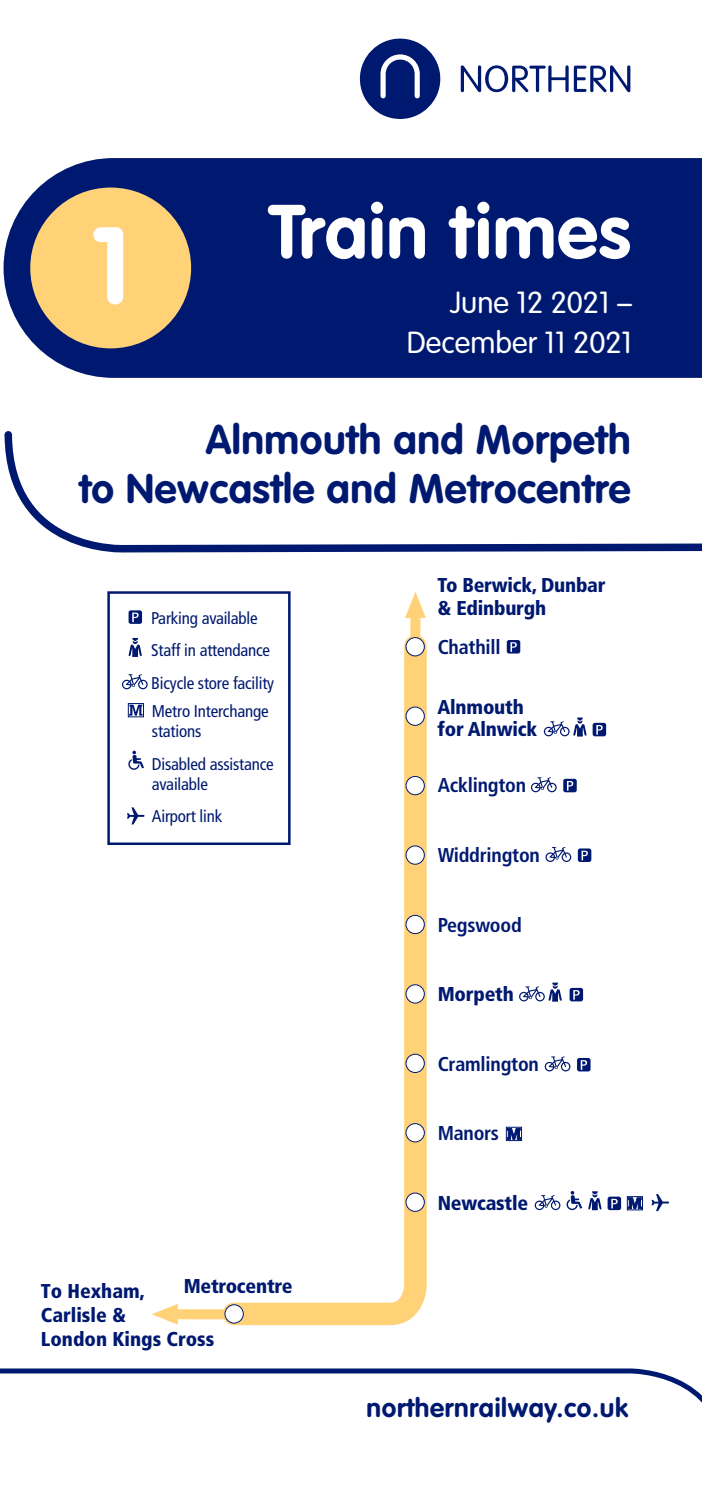
<style>
.page{position:relative;width:702px;height:1489px;background:#fff}
.page>*{position:absolute;margin:0;border:0;box-sizing:border-box;transform-origin:0 0}
.t1{font:700 107.5px "VAG Rounded";color:#fff}
.t2{font:700 75px "VAG Rounded";letter-spacing:.01em;color:#fff}
.t3{font:700 40.75px/49px "VAG Rounded";letter-spacing:.015em;color:#001970;text-align:right}
.t4{font:300 30px/40px "VAG Rounded";color:#fff;text-align:right}
.t5{font:700 26.25px "VAG Rounded";letter-spacing:.025em;color:#001970}
.t6{font:900 condensed 20px/22.5px "Frutiger";letter-spacing:-.01em;color:#001970}
.t7{font:700 condensed 20px "Frutiger";letter-spacing:-.01em;color:#001970}
.t8{font:condensed 17px/32.5px "Frutiger";letter-spacing:-.01em;color:#001970}
</style>
<div class="page">
<div style="left:4px;top:158px;width:698px;height:220px;background:#001970"></div>
<div style="left:30px;top:187px;width:161px;height:161px;background:#ffd277;border-radius:50%"></div>
<svg style="left:0;top:1368px;width:702px;height:35px"></svg>
<svg style="left:4px;top:431px;width:698px;height:122px"></svg>
<div style="left:5px;top:431px;width:7px;height:7px;background:#001970;border-radius:50%"></div>
<svg style="left:360px;top:39px;width:80px;height:80px"></svg>
<svg style="left:460px;top:65px;width:170px;height:27px"></svg>
<div style="left:176px;top:1309px;width:51px;height:10px;background:#ffd277"></div>
<svg style="left:152px;top:1304px;width:26px;height:20px"></svg>
<svg style="left:211px;top:623px;width:216px;height:703px"></svg>
<div style="left:410px;top:616px;width:10px;height:20px;background:#ffd277"></div>
<svg style="left:405px;top:592px;width:21px;height:26px"></svg>
<div style="left:406px;top:637px;width:18px;height:19px;background:#fff;border-radius:50%"></div>
<div style="left:405px;top:637px;width:19px;height:19px;border:1px solid #001970;border-radius:50%"></div>
<div style="left:406px;top:707px;width:18px;height:18px;background:#fff;border-radius:50%"></div>
<div style="left:405px;top:706px;width:19px;height:19px;border:1px solid #001970;border-radius:50%"></div>
<div style="left:406px;top:776px;width:18px;height:18px;background:#fff;border-radius:50%"></div>
<div style="left:405px;top:776px;width:19px;height:19px;border:1px solid #001970;border-radius:50%"></div>
<div style="left:406px;top:845px;width:18px;height:19px;background:#fff;border-radius:50%"></div>
<div style="left:405px;top:845px;width:19px;height:19px;border:1px solid #001970;border-radius:50%"></div>
<div style="left:406px;top:915px;width:18px;height:18px;background:#fff;border-radius:50%"></div>
<div style="left:405px;top:915px;width:19px;height:18px;border:1px solid #001970;border-radius:50%"></div>
<div style="left:406px;top:984px;width:18px;height:19px;background:#fff;border-radius:50%"></div>
<div style="left:405px;top:984px;width:19px;height:19px;border:1px solid #001970;border-radius:50%"></div>
<div style="left:406px;top:1054px;width:18px;height:18px;background:#fff;border-radius:50%"></div>
<div style="left:405px;top:1053px;width:19px;height:19px;border:1px solid #001970;border-radius:50%"></div>
<div style="left:406px;top:1123px;width:18px;height:18px;background:#fff;border-radius:50%"></div>
<div style="left:405px;top:1123px;width:19px;height:19px;border:1px solid #001970;border-radius:50%"></div>
<div style="left:406px;top:1192px;width:18px;height:19px;background:#fff;border-radius:50%"></div>
<div style="left:405px;top:1192px;width:19px;height:19px;border:1px solid #001970;border-radius:50%"></div>
<div style="left:506px;top:1126px;width:16px;height:14px;border:1px solid #001970"></div>
<svg style="left:507px;top:1128px;width:13px;height:11px"></svg>
<div style="left:225px;top:1304px;width:18px;height:18px;background:#fff;border-radius:50%"></div>
<div style="left:225px;top:1304px;width:18px;height:19px;border:1px solid #001970;border-radius:50%"></div>
<div style="left:577px;top:1057px;width:13px;height:14px;background:#001970;border-radius:2px"></div>
<svg style="left:580px;top:1060px;width:7px;height:9px"></svg>
<svg style="left:544px;top:1056px;width:26px;height:15px"></svg>
<div style="left:569px;top:987px;width:14px;height:14px;background:#001970;border-radius:2px"></div>
<svg style="left:573px;top:990px;width:6px;height:9px"></svg>
<div style="left:577px;top:848px;width:14px;height:14px;background:#001970;border-radius:2px"></div>
<svg style="left:581px;top:850px;width:7px;height:10px"></svg>
<svg style="left:545px;top:846px;width:26px;height:16px"></svg>
<div style="left:563px;top:778px;width:13px;height:14px;background:#001970;border-radius:2px"></div>
<svg style="left:567px;top:781px;width:6px;height:9px"></svg>
<svg style="left:531px;top:777px;width:25px;height:15px"></svg>
<div style="left:506px;top:640px;width:14px;height:13px;background:#001970;border-radius:2px"></div>
<svg style="left:510px;top:642px;width:7px;height:9px"></svg>
<div style="left:627px;top:1196px;width:15px;height:14px;border:1px solid #001970"></div>
<svg style="left:628px;top:1197px;width:13px;height:11px"></svg>
<svg style="left:566px;top:1191px;width:16px;height:18px"></svg>
<div style="left:607px;top:1196px;width:14px;height:13px;background:#001970;border-radius:2px"></div>
<svg style="left:611px;top:1198px;width:6px;height:10px"></svg>
<svg style="left:534px;top:1195px;width:26px;height:14px"></svg>
<svg style="left:588px;top:1191px;width:13px;height:18px"></svg>
<svg style="left:519px;top:982px;width:42px;height:19px"></svg>
<div style="left:592px;top:722px;width:14px;height:14px;background:#001970;border-radius:2px"></div>
<svg style="left:596px;top:725px;width:6px;height:9px"></svg>
<svg style="left:544px;top:717px;width:42px;height:19px"></svg>
<svg style="left:651px;top:1194px;width:18px;height:16px"></svg>
<svg style="left:128px;top:750px;width:16px;height:19px"></svg>
<div style="left:128px;top:610px;width:14px;height:14px;background:#001970;border-radius:2px"></div>
<svg style="left:132px;top:612px;width:7px;height:10px"></svg>
<svg style="left:122px;top:674px;width:26px;height:15px"></svg>
<div style="left:128px;top:703px;width:16px;height:14px;border:1px solid #001970"></div>
<svg style="left:129px;top:704px;width:13px;height:11px"></svg>
<svg style="left:128px;top:638px;width:14px;height:18px"></svg>
<svg style="left:127px;top:807px;width:18px;height:17px"></svg>
<div style="left:107px;top:591px;width:183px;height:254px;border:2px solid #001970"></div>
<h1 class="t1" style="left:91px;top:203px;width:41px">1</h1>
<h2 class="t2" style="left:269px;top:188px;width:363px">Train times</h2>
<h3 class="t4" style="left:407px;top:282px;width:227px">June 12 2021 –<br>December 11 2021</h3>
<h3 class="t3" style="left:79px;top:414px;width:553px">Alnmouth and Morpeth<br>to Newcastle and Metrocentre</h3>
<p class="t8" style="left:151px;top:601px;width:124px">Parking available<br>Staff in attendance<br>Bicycle store facility</p>
<p class="t8" style="left:152px;top:701px;width:118px;line-height:20px">Metro Interchange stations</p>
<p class="t8" style="left:152px;top:753px;width:123px;line-height:20px">Disabled assistance available</p>
<p class="t8" style="left:152px;top:800px;width:72px">Airport link</p>
<p class="t6" style="left:184px;top:1274px;width:110px">Metrocentre</p>
<p class="t6" style="left:41px;top:1278px;width:175px;line-height:24px">To Hexham,<br>Carlisle &amp;<br>London Kings Cross</p>
<p class="t6" style="left:437px;top:574px;width:169px">To Berwick, Dunbar &amp; Edinburgh</p>
<p class="t7" style="left:437px;top:635px;width:64px">Chathill</p>
<p class="t6" style="left:437px;top:695px;width:101px">Alnmouth for Alnwick</p>
<p class="t7" style="left:437px;top:773px;width:90px">Acklington</p>
<p class="t7" style="left:437px;top:843px;width:104px">Widdrington</p>
<p class="t7" style="left:437px;top:913px;width:85px">Pegswood</p>
<p class="t6" style="left:437px;top:982px;width:78px">Morpeth</p>
<p class="t7" style="left:437px;top:1052px;width:103px">Cramlington</p>
<p class="t7" style="left:437px;top:1121px;width:63px">Manors</p>
<p class="t6" style="left:437px;top:1191px;width:92px">Newcastle</p>
<h3 class="t5" style="left:366px;top:1392px;width:263px">northernrailway.co.uk</h3>
</div>
